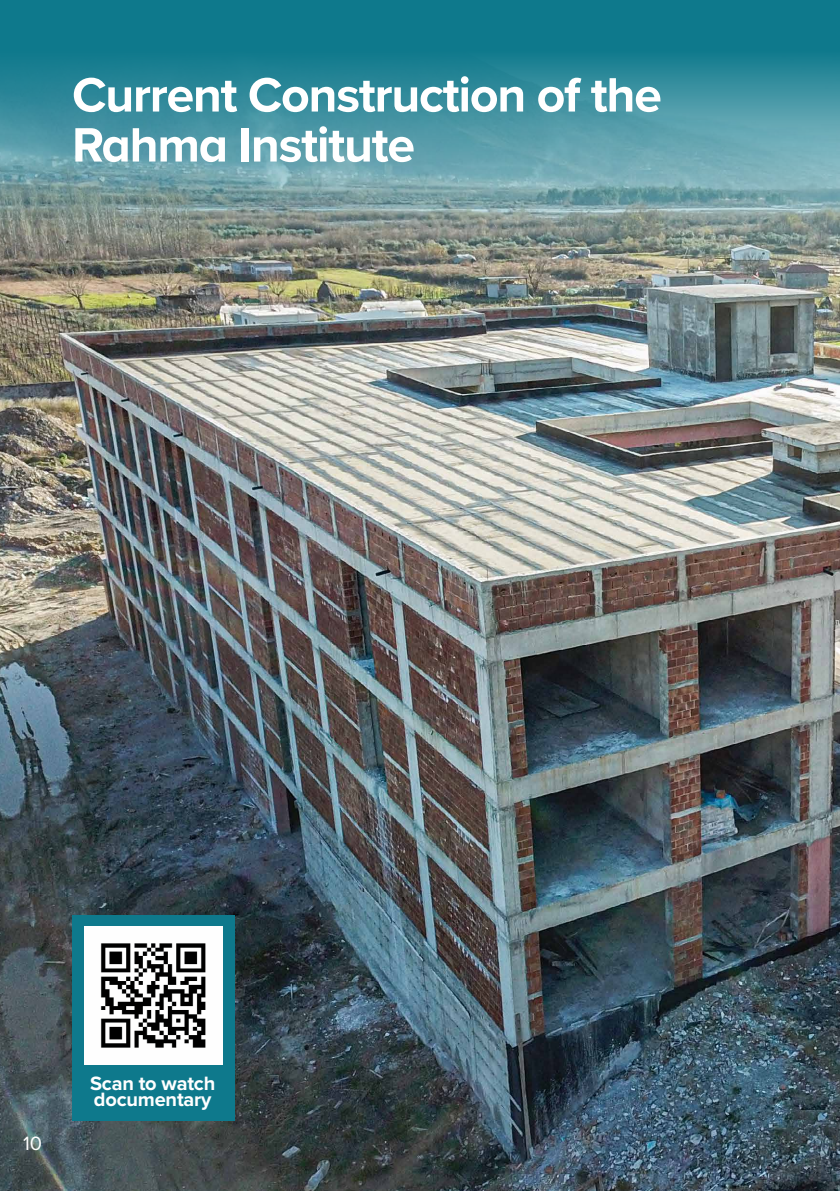
<style>
.page{position:relative;width:840px;height:1191px;background:#fff}
.page>*{position:absolute;margin:0;border:0;box-sizing:border-box;transform-origin:0 0}
.t1{font:700 50px/50px "Proxima Nova";letter-spacing:-.025em;color:#fff}
.t2{font:700 20px/16px "Proxima Nova";letter-spacing:-.01em;color:#fff}
.t3{font:20px "Proxima Nova";color:#fff}
</style>
<div class="page">
<img style="left:0;top:249px;width:839px;height:942px">
<svg style="left:0;top:0;width:839px;height:249px;background:#4b8f9a"></svg>
<div style="left:72px;top:915px;width:162px;height:205px;background:#0e798c"></div>
<img style="left:84px;top:926px;width:138px;height:138px">
<p class="t1" style="left:72px;top:69px;width:591px">Current Construction of the<br>Rahma Institute</p>
<p class="t3" style="left:23px;top:1128px;width:20px">10</p>
<p class="t2" style="left:90px;top:1074px;width:127px">Scan to watch documentary</p>
</div>
